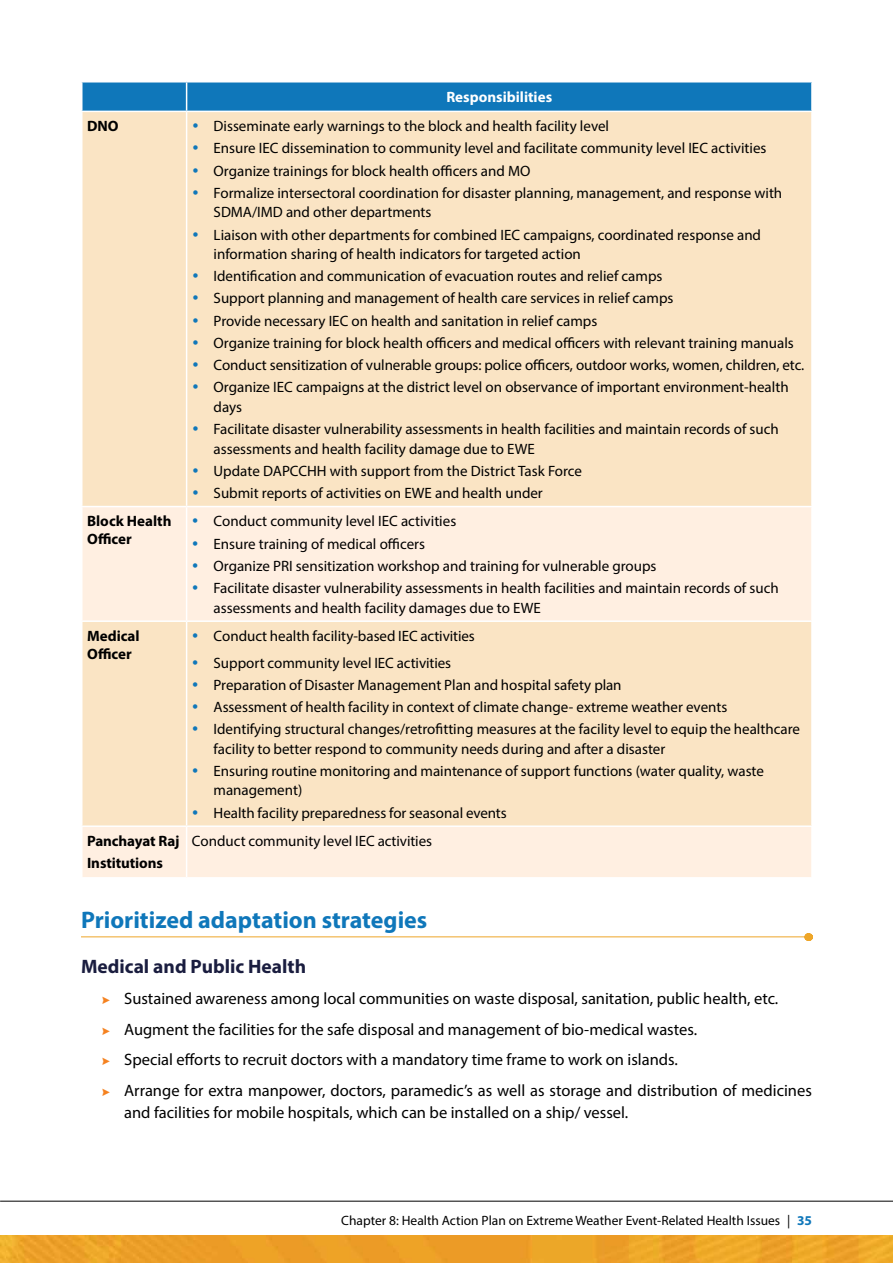
<style>
.page{position:relative;width:893px;height:1263px;background:#fff}
.page>*{position:absolute;margin:0;border:0;box-sizing:border-box;transform-origin:0 0}
.t1{font:700 24px "Myriad Pro";color:#0f77ba}
.t2{font:700 19.5px "Myriad Pro";color:#1a1d3f}
.t3{font:16.5px/30.6px "Myriad Pro";color:#000}
.t4{font:15px/22.2px "Myriad Pro";color:#000}
.t5{font:700 15px/18px "Myriad Pro";letter-spacing:-.005em;color:#000}
.t6{font:700 15px "Myriad Pro";color:#fff}
.t7{font:13.5px "Myriad Pro";color:#000}
.s1{font-weight:700;color:#0f77ba}
</style>
<div class="page">
<img style="left:0;top:1236px;width:893px;height:27px">
<hr style="left:0;top:1201px;width:893px;height:1px;background:#000">
<hr style="left:81px;top:936px;width:731px;height:1px;background:#eea629">
<div style="left:82px;top:112px;width:729px;height:394px;background:#fae4c4"></div>
<svg style="left:82px;top:507px;width:729px;height:370px;background:#fce8d1"></svg>
<svg style="left:81px;top:82px;width:731px;height:29px;background:#167bbc"></svg>
<hr style="left:811px;top:83px;width:2px;height:28px;background:#fff">
<hr style="left:186px;top:112px;width:1px;height:394px;background:#fff">
<hr style="left:186px;top:622px;width:1px;height:203px;background:#fff">
<hr style="left:81px;top:825px;width:106px;height:2px;background:#fff">
<hr style="left:187px;top:825px;width:626px;height:2px;background:#fff">
<hr style="left:186px;top:827px;width:1px;height:50px;background:#fff">
<hr style="left:81px;top:620px;width:106px;height:2px;background:#fff">
<hr style="left:186px;top:507px;width:1px;height:113px;background:#fff">
<hr style="left:187px;top:620px;width:626px;height:2px;background:#fff">
<svg style="left:193px;top:124px;width:5px;height:4px"></svg>
<svg style="left:193px;top:146px;width:5px;height:4px"></svg>
<svg style="left:193px;top:168px;width:5px;height:4px"></svg>
<svg style="left:193px;top:190px;width:5px;height:5px"></svg>
<svg style="left:193px;top:232px;width:5px;height:4px"></svg>
<svg style="left:193px;top:274px;width:5px;height:4px"></svg>
<svg style="left:193px;top:296px;width:5px;height:4px"></svg>
<svg style="left:193px;top:318px;width:5px;height:4px"></svg>
<svg style="left:193px;top:340px;width:5px;height:5px"></svg>
<svg style="left:193px;top:362px;width:5px;height:5px"></svg>
<svg style="left:193px;top:385px;width:5px;height:4px"></svg>
<svg style="left:193px;top:426px;width:5px;height:5px"></svg>
<svg style="left:193px;top:468px;width:5px;height:4px"></svg>
<svg style="left:193px;top:490px;width:5px;height:5px"></svg>
<svg style="left:193px;top:519px;width:5px;height:4px"></svg>
<svg style="left:193px;top:541px;width:5px;height:4px"></svg>
<svg style="left:193px;top:563px;width:5px;height:5px"></svg>
<svg style="left:193px;top:585px;width:5px;height:5px"></svg>
<svg style="left:193px;top:633px;width:5px;height:5px"></svg>
<svg style="left:193px;top:660px;width:5px;height:4px"></svg>
<svg style="left:193px;top:682px;width:5px;height:4px"></svg>
<svg style="left:193px;top:704px;width:5px;height:5px"></svg>
<svg style="left:193px;top:726px;width:5px;height:5px"></svg>
<svg style="left:193px;top:768px;width:5px;height:5px"></svg>
<svg style="left:193px;top:810px;width:5px;height:4px"></svg>
<p class="t6" style="left:446px;top:87px;width:107px">Responsibilities</p>
<p class="t5" style="left:87px;top:117px;width:22px">DNO</p>
<p class="t4" style="left:214px;top:115px;width:570px">Disseminate early warnings to the block and health facility level<br>Ensure IEC dissemination to community level and facilitate community level IEC activities Organize trainings for block health officers and MO<br>Formalize intersectoral coordination for disaster planning, management, and response with</p>
<p class="t4" style="left:214px;top:201px;width:549px">SDMA/IMD and other departments<br>Liaison with other departments for combined IEC campaigns, coordinated response and</p>
<p class="t4" style="left:214px;top:243px;width:592px">information sharing of health indicators for targeted action<br>Identification and communication of evacuation routes and relief camps<br>Support planning and management of health care services in relief camps<br>Provide necessary IEC on health and sanitation in relief camps<br>Organize training for block health officers and medical officers with relevant training manuals Conduct sensitization of vulnerable groups: police officers, outdoor works, women, children, etc.<br>Organize IEC campaigns at the district level on observance of important environment-health</p>
<p class="t4" style="left:214px;top:395px;width:567px">days<br>Facilitate disaster vulnerability assessments in health facilities and maintain records of such</p>
<p class="t4" style="left:214px;top:437px;width:370px">assessments and health facility damage due to EWE<br>Update DAPCCHH with support from the District Task Force<br>Submit reports of activities on EWE and health under</p>
<p class="t5" style="left:87px;top:512px;width:86px">Block Health<br>Officer</p>
<p class="t4" style="left:214px;top:510px;width:567px">Conduct community level IEC activities<br>Ensure training of medical officers<br>Organize PRI sensitization workshop and training for vulnerable groups<br>Facilitate disaster vulnerability assessments in health facilities and maintain records of such</p>
<p class="t4" style="left:214px;top:596px;width:329px">assessments and health facility damages due to EWE</p>
<p class="t5" style="left:87px;top:626px;width:54px">Medical<br>Officer</p>
<p class="t4" style="left:214px;top:623px;width:263px;line-height:26.4px">Conduct health facility-based IEC activities<br>Support community level IEC activities</p>
<p class="t4" style="left:214px;top:673px;width:588px">Preparation of Disaster Management Plan and hospital safety plan<br>Assessment of health facility in context of climate change- extreme weather events<br>Identifying structural changes/retrofitting measures at the facility level to equip the healthcare</p>
<p class="t4" style="left:214px;top:737px;width:552px">facility to better respond to community needs during and after a disaster<br>Ensuring routine monitoring and maintenance of support functions (water quality, waste</p>
<p class="t4" style="left:214px;top:779px;width:295px">management)<br>Health facility preparedness for seasonal events</p>
<p class="t5" style="left:87px;top:829px;width:94px;line-height:22.4px">Panchayat Raj<br>Institutions</p>
<p class="t4" style="left:192px;top:830px;width:242px">Conduct community level IEC activities</p>
<h1 class="t1" style="left:81px;top:905px;width:348px">Prioritized adaptation strategies</h1>
<h2 class="t2" style="left:81px;top:954px;width:227px">Medical and Public Health</h2>
<p class="t3" style="left:124px;top:983px;width:689px">Sustained awareness among local communities on waste disposal, sanitation, public health, etc.<br>Augment the facilities for the safe disposal and management of bio-medical wastes.<br>Special efforts to recruit doctors with a mandatory time frame to work on islands.<br>Arrange for extra manpower, doctors, paramedic’s as well as storage and distribution of medicines</p>
<p class="t3" style="left:124px;top:1097px;width:506px">and facilities for mobile hospitals, which can be installed on a ship/ vessel.</p>
<p class="t7" style="left:341px;top:1212px;width:472px">Chapter 8: Health Action Plan on Extreme Weather Event-Related Health Issues | <span class="s1">35</span></p>
</div>
